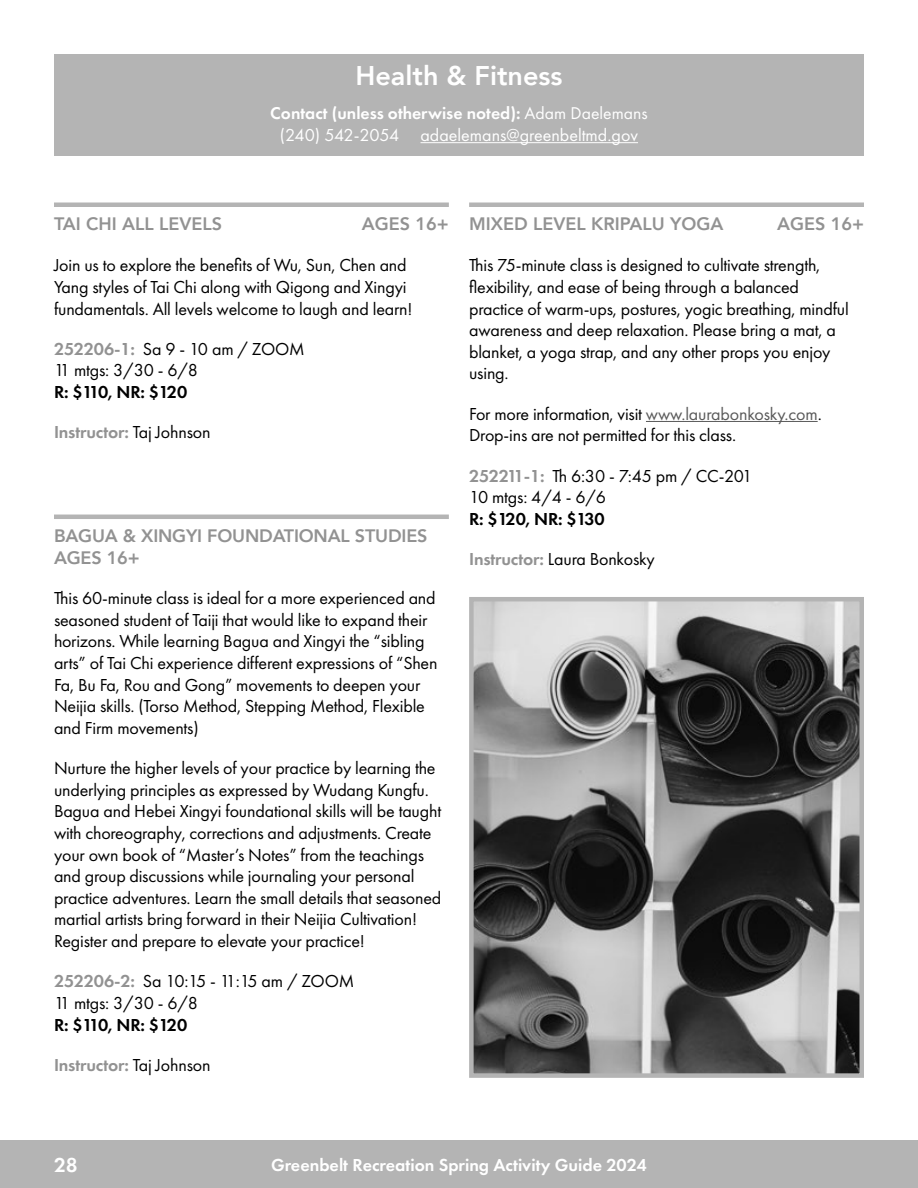
<style>
.page{position:relative;width:918px;height:1188px;background:#fff}
.page>*{position:absolute;margin:0;border:0;box-sizing:border-box;transform-origin:0 0}
.t1{font:800 27px "Avenir";color:#fff}
.Page__s{font:600 21px "Futura PT";color:#fff}
.t2{font:18px/21.6px "Futura PT";letter-spacing:-.01em;color:#000}
.t3{font:800 18px "Avenir";color:#929292}
.URL{font:600 18px "Futura PT";color:#fff}
.t4{font:600 18px "Futura PT";letter-spacing:-.01em;color:#929292}
.Paragraph_1{font:18px "Futura PT";color:#fff}
.Paragraph_1-2{font:600 17.7px "Futura PT";color:#fff}
.s1{font-weight:400}
.s2{font-weight:600;color:#929292}
.s3{font-weight:600}
.s4{font-weight:400;color:#000}
.s5{color:#5a5a5a}
</style>
<div class="page">
<div style="left:0;top:1140px;width:918px;height:48px;background:#b4b4b4"></div>
<div style="left:54px;top:54px;width:810px;height:102px;background:#b4b4b4"></div>
<hr style="left:421px;top:142px;width:217px;height:1px;background:#fff">
<hr style="left:646px;top:421px;width:172px;height:1px;background:#5a5a5a">
<div style="left:54px;top:202px;width:395px;height:5px;background:#b4b4b4"></div>
<div style="left:469px;top:202px;width:395px;height:5px;background:#b4b4b4"></div>
<hr style="left:54px;top:515px;width:395px;height:4px;background:#b4b4b4">
<img style="left:474px;top:602px;width:385px;height:471px">
<div style="left:469px;top:597px;width:395px;height:481px;border:4px solid #b4b4b4"></div>
<h2 class="t1" style="left:355px;top:55px;width:209px">Health &amp; Fitness</h2>
<p class="Paragraph_1-2" style="left:270px;top:102px;width:379px">Contact (unless otherwise noted): <span class="s1">Adam Daelemans</span></p>
<p class="Paragraph_1" style="left:280px;top:124px;width:360px">(240) 542-2054 adaelemans@greenbeltmd.gov</p>
<h3 class="t3" style="left:54px;top:210px;width:170px">TAI CHI ALL LEVELS</h3>
<h3 class="t3" style="left:362px;top:210px;width:88px">AGES 16+</h3>
<h3 class="t3" style="left:469px;top:210px;width:256px">MIXED LEVEL KRIPALU YOGA</h3>
<h3 class="t3" style="left:777px;top:210px;width:88px">AGES 16+</h3>
<p class="t2" style="left:54px;top:254px;width:360px">Join us to explore the benefits of Wu, Sun, Chen and<br>Yang styles of Tai Chi along with Qigong and Xingyi fundamentals. All levels welcome to laugh and learn!</p>
<p class="t2" style="left:54px;top:338px;width:252px"><span class="s2">252206-1:</span> Sa 9 - 10 am / ZOOM<br>11 mtgs: 3/30 - 6/8<br><span class="s3">R: $110, NR: $120</span></p>
<p class="t4" style="left:54px;top:421px;width:158px">Instructor: <span class="s4">Taj Johnson</span></p>
<p class="t2" style="left:469px;top:254px;width:381px">This 75-minute class is designed to cultivate strength, flexibility, and ease of being through a balanced practice of warm-ups, postures, yogic breathing, mindful awareness and deep relaxation. Please bring a mat, a blanket, a yoga strap, and any other props you enjoy using.</p>
<p class="t2" style="left:469px;top:403px;width:354px">For more information, visit <span class="s5">www.laurabonkosky.com</span>.<br>Drop-ins are not permitted for this class.</p>
<p class="t2" style="left:469px;top:465px;width:285px"><span class="s2">252211-1:</span> Th 6:30 - 7:45 pm / CC-201<br>10 mtgs: 4/4 - 6/6<br><span class="s3">R: $120, NR: $130</span></p>
<p class="t2" style="left:469px;top:548px;width:187px"><span class="s2">Instructor:</span> Laura Bonkosky</p>
<h3 class="t3" style="left:54px;top:522px;width:375px">BAGUA &amp; XINGYI FOUNDATIONAL STUDIES</h3>
<h3 class="t3" style="left:54px;top:544px;width:87px">AGES 16+</h3>
<p class="t2" style="left:54px;top:587px;width:385px">This 60-minute class is ideal for a more experienced and seasoned student of Taiji that would like to expand their horizons. While learning Bagua and Xingyi the “sibling arts” of Tai Chi experience different expressions of “Shen Fa, Bu Fa, Rou and Gong” movements to deepen your Neijia skills. (Torso Method, Stepping Method, Flexible and Firm movements)</p>
<p class="t2" style="left:54px;top:757px;width:389px">Nurture the higher levels of your practice by learning the underlying principles as expressed by Wudang Kungfu.<br>Bagua and Hebei Xingyi foundational skills will be taught with choreography, corrections and adjustments. Create your own book of “Master’s Notes” from the teachings and group discussions while journaling your personal practice adventures. Learn the small details that seasoned martial artists bring forward in their Neijia Cultivation!<br>Register and prepare to elevate your practice!</p>
<p class="t2" style="left:54px;top:970px;width:302px"><span class="s2">252206-2:</span> Sa 10:15 - 11:15 am / ZOOM<br>11 mtgs: 3/30 - 6/8<br><span class="s3">R: $110, NR: $120</span></p>
<p class="t4" style="left:54px;top:1054px;width:158px">Instructor: <span class="s4">Taj Johnson</span></p>
<p class="Page__s" style="left:54px;top:1152px;width:25px">28</p>
<p class="URL" style="left:271px;top:1154px;width:377px">Greenbelt Recreation Spring Activity Guide 2024</p>
</div>
